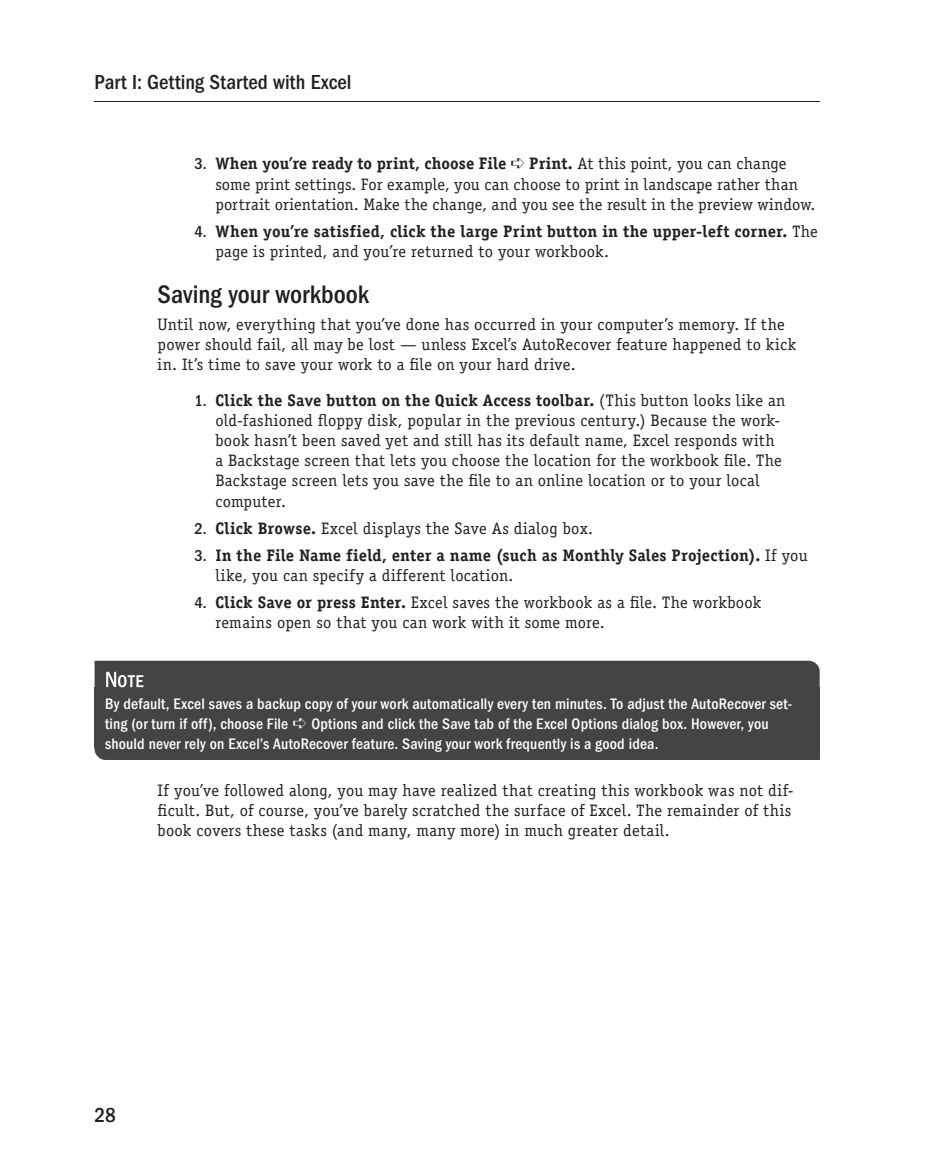
<style>
.page{position:relative;width:930px;height:1166px;background:#fff}
.page>*{position:absolute;margin:0;border:0;box-sizing:border-box;transform-origin:0 0}
.t1{font:500 condensed 26.25px "ITC Franklin Gothic Std";color:#231f20}
.t2{font:500 condensed 21px "ITC Franklin Gothic Std";letter-spacing:.005em;color:#231f20}
.t3{font:16.62px/20.1px "Officina Serif Std";letter-spacing:.015em;color:#231f20}
.t4{font:700 16.62px/20.1px "Officina Serif Std";letter-spacing:.01em;color:#231f20}
.t5{font:500 condensed 15.75px/20.1px "ITC Franklin Gothic Std";letter-spacing:.01em;color:#fff}
.s1{font-family:"ITC Franklin Gothic Std";font-weight:500;font-stretch:condensed;font-size:16.28px}
.s2{font-weight:700}
.s3{font-weight:400}
</style>
<div class="page">
<hr style="left:94px;top:102px;width:725px;height:1px;background:#231f20">
<div style="left:94px;top:688px;width:725px;height:72px;background:#444"></div>
<div style="left:94px;top:660px;width:725px;height:28px;background:#444"></div>
<p class="t2" style="left:94px;top:74px;width:258px">Part I: Getting Started with Excel</p>
<p class="t3" style="left:215px;top:155px;width:601px;text-indent:-21px"><span class="s1">3.</span> <span class="s2">When you’re ready to print, choose File</span> ➪ <span class="s2">Print.</span> At this point, you can change some print settings. For example, you can choose to print in landscape rather than portrait orientation. Make the change, and you see the result in the preview window.</p>
<p class="t4" style="left:215px;top:222px;width:604px;text-indent:-21px"><span class="s1">4.</span> When you’re satisfied, click the large Print button in the upper-left corner. <span class="s3">The page is printed, and you’re returned to your workbook.</span></p>
<h1 class="t1" style="left:157px;top:284px;width:213px">Saving your workbook</h1>
<p class="t3" style="left:157px;top:315px;width:640px">Until now, everything that you’ve done has occurred in your computer’s memory. If the power should fail, all may be lost — unless Excel’s AutoRecover feature happened to kick in. It’s time to save your work to a file on your hard drive.</p>
<p class="t3" style="left:215px;top:391px;width:571px;text-indent:-21px"><span class="s1">1.</span> <span class="s2">Click the Save button on the Quick Access toolbar.</span> (This button looks like an old-fashioned floppy disk, popular in the previous century.) Because the work&shy;book hasn’t been saved yet and still has its default name, Excel responds with a Backstage screen that lets you choose the location for the workbook file. The Backstage screen lets you save the file to an online location or to your local computer.</p>
<p class="t3" style="left:194px;top:519px;width:400px"><span class="s1">2.</span> <span class="s2">Click Browse.</span> Excel displays the Save As dialog box.</p>
<p class="t4" style="left:215px;top:546px;width:593px;text-indent:-21px"><span class="s1">3.</span> In the File Name field, enter a name (such as Monthly Sales Projection). <span class="s3">If you like, you can specify a different location.</span></p>
<p class="t3" style="left:215px;top:594px;width:547px;text-indent:-21px"><span class="s1">4.</span> <span class="s2">Click Save or press Enter.</span> Excel saves the workbook as a file. The workbook remains open so that you can work with it some more.</p>
<p class="t5" style="left:105px;top:695px;width:688px">By default, Excel saves a backup copy of your work automatically every ten minutes. To adjust the AutoRecover set&shy;ting (or turn if off), choose File ➪ Options and click the Save tab of the Excel Options dialog box. However, you should never rely on Excel’s AutoRecover feature. Saving your work frequently is a good idea.</p>
<p class="t3" style="left:157px;top:781px;width:637px">If you’ve followed along, you may have realized that creating this workbook was not dif&shy;ficult. But, of course, you’ve barely scratched the surface of Excel. The remainder of this book covers these tasks (and many, many more) in much gr eater detail.</p>
<p class="t2" style="left:94px;top:1107px;width:23px">28</p>
</div>
